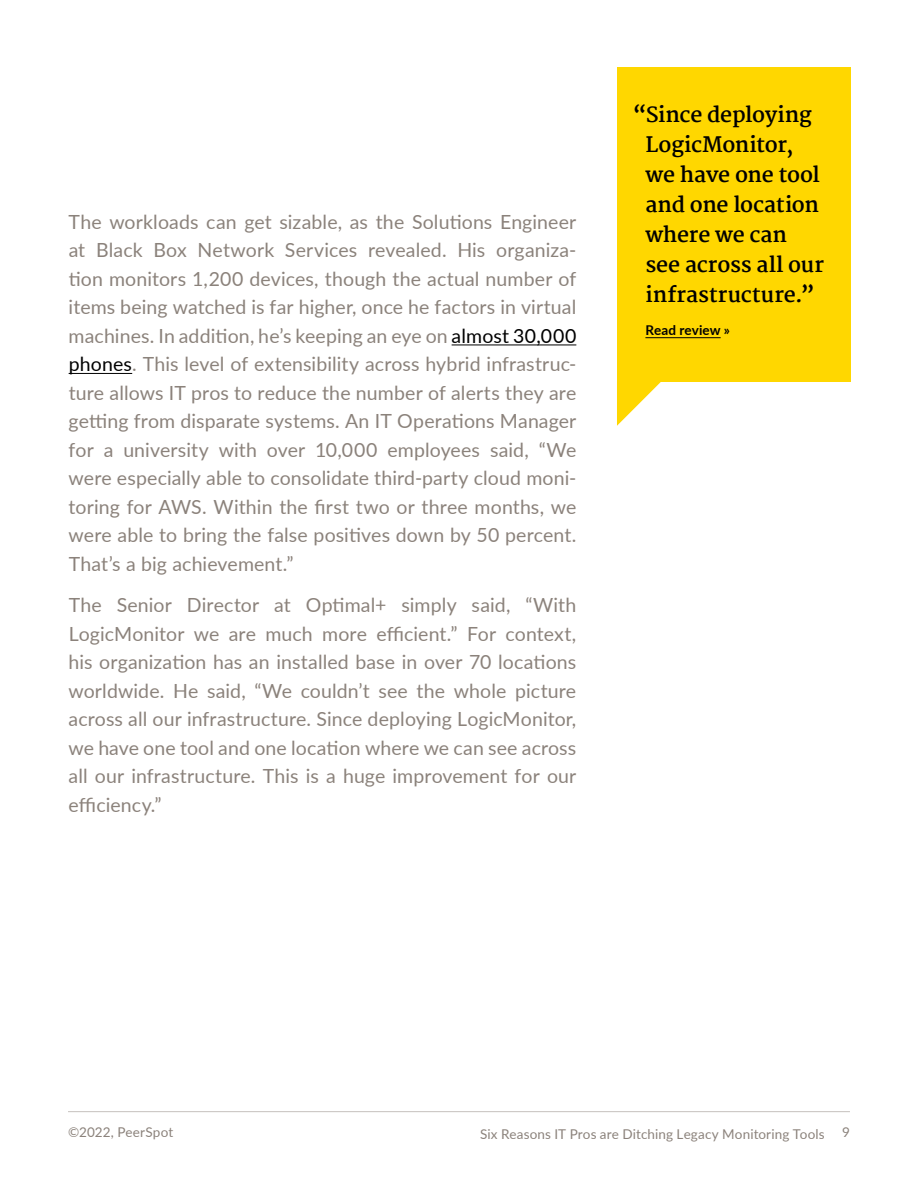
<style>
.page{position:relative;width:918px;height:1188px;background:#fff}
.page>*{position:absolute;margin:0;border:0;box-sizing:border-box;transform-origin:0 0}
.t1{font:700 21px/30px "Martel";letter-spacing:-.01em;color:#000}
.t2{font:19.5px/28.5px "Lato";letter-spacing:.005em;color:#8b827b;text-align:justify}
.t3{font:13.5px "Lato";letter-spacing:.01em;color:#8b827b}
.t4{font:700 13.5px "Lato";letter-spacing:.01em;color:#000}
.s1{color:#000}
</style>
<div class="page">
<hr style="left:68px;top:1111px;width:782px;height:1px;background:#c5c1bd">
<hr style="left:452px;top:345px;width:124px;height:1px;background:#000">
<hr style="left:69px;top:373px;width:63px;height:1px;background:#000">
<div style="left:617px;top:67px;width:233px;height:315px;background:#ffd700"></div>
<svg style="left:617px;top:382px;width:44px;height:44px"></svg>
<hr style="left:645px;top:337px;width:76px;height:1px;background:#000">
<p class="t2" style="left:69px;top:207px;width:509px">The workloads can get sizable, as the Solutions Engineer at Black Box Network Services revealed. His organiza&shy;tion monitors 1,200 devices, though the actual number of items being watched is far higher, once he factors in virtual machines. In addition, he’s keeping an eye on <span class="s1">almost 30,000 phones</span>. This level of extensibility across hybrid infrastruc&shy;ture allows IT pros to reduce the number of alerts they are getting from disparate systems. An IT Operations Manager for a university with over 10,000 employees said, “We were especially able to consolidate third-party cloud moni&shy;toring for AWS. Within the first two or three months, we were able to bring the false positives down by 50 percent.<br>That’s a big achievement.”</p>
<p class="t2" style="left:69px;top:590px;width:509px">The Senior Director at Optimal+ simply said, “With LogicMonitor we are much more efficient.” For context, his organization has an installed base in over 70 locations worldwide. He said, “We couldn’t see the whole picture across all our infrastructure. Since deploying LogicMonitor, we have one tool and one location where we can see across all our infrastructure. This is a huge improvement for our efficiency.”</p>
<p class="t1" style="left:645px;top:100px;width:180px;text-indent:-13px">“Since deploying<br>LogicMonitor, we have one tool and one location where we can see across all our infrastructure.”</p>
<p class="t4" style="left:645px;top:321px;width:86px">Read review »</p>
<p class="t3" style="left:68px;top:1122px;width:107px">©2022, PeerSpot</p>
<p class="t3" style="left:480px;top:1124px;width:346px">Six Reasons IT Pros are Ditching Legacy Monitoring Tools</p>
<p class="t3" style="left:842px;top:1122px;width:9px">9</p>
</div>
